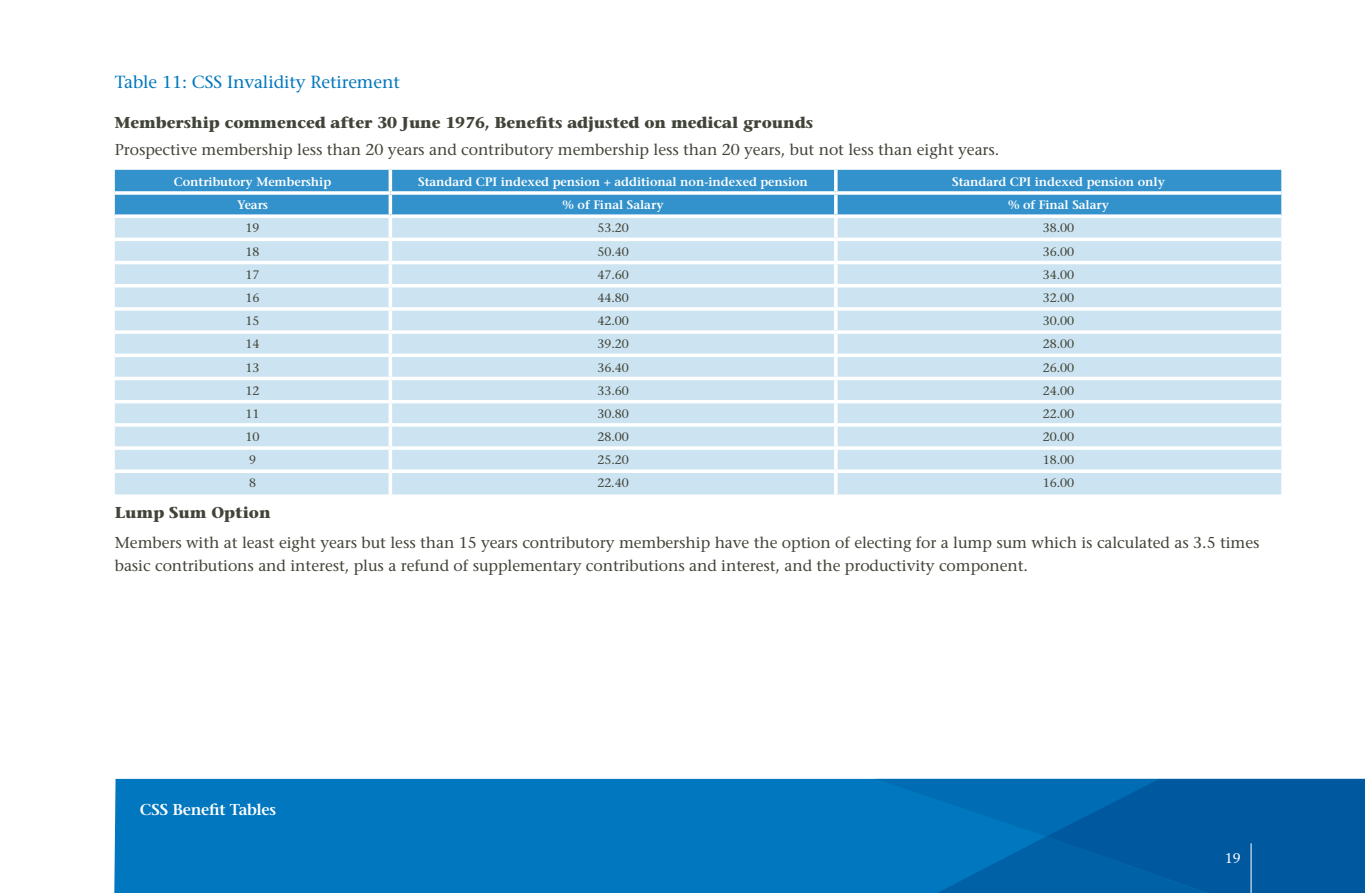
<style>
.page{position:relative;width:1365px;height:893px;background:#fff}
.page>*{position:absolute;margin:0;border:0;box-sizing:border-box;transform-origin:0 0}
.t1{font:17.5px "Stone Serif";letter-spacing:-.005em;color:#0077be}
.t2{font:15.75px/22.8px "Stone Serif";letter-spacing:-.005em;color:#414438}
.t3{font:700 15.75px "Stone Serif";letter-spacing:-.005em;color:#414438}
.t4{font:600 15.75px "Stone Serif";letter-spacing:-.015em;color:#fff}
.t5{font:14px "Stone Serif";color:#fff}
.t6{font:12.25px "Stone Serif";letter-spacing:-.005em;color:#414438}
.t7{font:600 12.25px "Stone Serif";letter-spacing:-.005em;color:#fff}
</style>
<div class="page">
<div style="left:114px;top:779px;width:761px;height:114px;background:#0077be"></div>
<svg style="left:875px;top:779px;width:489px;height:114px"></svg>
<hr style="left:1250px;top:843px;width:1px;height:50px;background:#fff">
<div style="left:115px;top:170px;width:1166px;height:44px;background:#3392cb"></div>
<div style="left:115px;top:218px;width:1166px;height:276px;background:#cce4f2"></div>
<svg style="left:388px;top:170px;width:4px;height:21px"></svg>
<hr style="left:834px;top:170px;width:3px;height:21px;background:#fff">
<svg style="left:115px;top:191px;width:275px;height:4px"></svg>
<svg style="left:390px;top:191px;width:445px;height:4px"></svg>
<svg style="left:388px;top:195px;width:4px;height:19px"></svg>
<svg style="left:835px;top:191px;width:446px;height:4px"></svg>
<hr style="left:834px;top:195px;width:3px;height:19px;background:#fff">
<svg style="left:115px;top:214px;width:275px;height:1px"></svg>
<svg style="left:390px;top:214px;width:445px;height:4px"></svg>
<svg style="left:388px;top:218px;width:4px;height:20px"></svg>
<svg style="left:835px;top:214px;width:446px;height:4px"></svg>
<hr style="left:834px;top:218px;width:3px;height:20px;background:#fff">
<hr style="left:115px;top:238px;width:275px;height:3px;background:#fff">
<hr style="left:390px;top:238px;width:445px;height:3px;background:#fff">
<svg style="left:388px;top:241px;width:4px;height:20px"></svg>
<hr style="left:835px;top:238px;width:446px;height:3px;background:#fff">
<hr style="left:834px;top:241px;width:3px;height:20px;background:#fff">
<hr style="left:115px;top:261px;width:275px;height:3px;background:#fff">
<hr style="left:390px;top:261px;width:445px;height:3px;background:#fff">
<svg style="left:388px;top:264px;width:4px;height:20px"></svg>
<hr style="left:835px;top:261px;width:446px;height:3px;background:#fff">
<hr style="left:834px;top:264px;width:3px;height:20px;background:#fff">
<hr style="left:115px;top:284px;width:275px;height:3px;background:#fff">
<hr style="left:390px;top:284px;width:445px;height:3px;background:#fff">
<svg style="left:388px;top:287px;width:4px;height:20px"></svg>
<hr style="left:835px;top:284px;width:446px;height:3px;background:#fff">
<hr style="left:834px;top:287px;width:3px;height:20px;background:#fff">
<svg style="left:115px;top:307px;width:275px;height:4px"></svg>
<hr style="left:390px;top:307px;width:445px;height:4px;background:#f6fafc">
<svg style="left:388px;top:311px;width:4px;height:19px"></svg>
<hr style="left:835px;top:307px;width:446px;height:4px;background:#f7fafc">
<hr style="left:834px;top:311px;width:3px;height:19px;background:#fff">
<svg style="left:115px;top:330px;width:275px;height:4px"></svg>
<hr style="left:390px;top:330px;width:445px;height:4px;background:#f8fbfd">
<svg style="left:388px;top:334px;width:4px;height:20px"></svg>
<hr style="left:835px;top:330px;width:446px;height:4px;background:#f8fbfd">
<hr style="left:834px;top:334px;width:3px;height:20px;background:#fff">
<hr style="left:115px;top:354px;width:275px;height:3px;background:#fff">
<hr style="left:390px;top:354px;width:445px;height:3px;background:#fff">
<svg style="left:388px;top:357px;width:4px;height:20px"></svg>
<hr style="left:835px;top:354px;width:446px;height:3px;background:#fff">
<hr style="left:834px;top:357px;width:3px;height:20px;background:#fff">
<hr style="left:115px;top:377px;width:275px;height:3px;background:#fff">
<hr style="left:390px;top:377px;width:445px;height:3px;background:#fff">
<svg style="left:388px;top:380px;width:4px;height:20px"></svg>
<hr style="left:835px;top:377px;width:446px;height:3px;background:#fff">
<hr style="left:834px;top:380px;width:3px;height:20px;background:#fff">
<hr style="left:115px;top:400px;width:275px;height:3px;background:#fff">
<hr style="left:390px;top:400px;width:445px;height:3px;background:#fff">
<svg style="left:388px;top:403px;width:4px;height:20px"></svg>
<hr style="left:835px;top:400px;width:446px;height:3px;background:#fff">
<hr style="left:834px;top:403px;width:3px;height:20px;background:#fff">
<svg style="left:115px;top:423px;width:275px;height:4px"></svg>
<svg style="left:390px;top:423px;width:445px;height:4px"></svg>
<svg style="left:388px;top:427px;width:4px;height:19px"></svg>
<svg style="left:835px;top:423px;width:446px;height:4px"></svg>
<hr style="left:834px;top:427px;width:3px;height:19px;background:#fff">
<hr style="left:115px;top:446px;width:275px;height:4px;background:#fff">
<hr style="left:390px;top:446px;width:445px;height:4px;background:#f5fafc">
<svg style="left:388px;top:450px;width:4px;height:19px"></svg>
<hr style="left:835px;top:446px;width:446px;height:4px;background:#f6fafc">
<hr style="left:834px;top:450px;width:3px;height:19px;background:#fff">
<svg style="left:115px;top:469px;width:275px;height:4px"></svg>
<svg style="left:390px;top:469px;width:445px;height:4px"></svg>
<svg style="left:388px;top:473px;width:4px;height:21px"></svg>
<svg style="left:835px;top:469px;width:446px;height:4px"></svg>
<hr style="left:834px;top:473px;width:3px;height:21px;background:#fff">
<p class="t1" style="left:115px;top:71px;width:286px">Table 11: CSS Invalidity Retirement</p>
<p class="t3" style="left:115px;top:112px;width:699px">Membership commenced after 30 June 1976, Benefits adjusted on medical grounds</p>
<p class="t2" style="left:115px;top:139px;width:886px">Prospective membership less than 20 years and contributory membership less than 20 years, but not less than eight years.</p>
<p class="t7" style="left:174px;top:174px;width:159px">Contributory Membership</p>
<p class="t7" style="left:418px;top:174px;width:391px">Standard CPI indexed pension + additional non-indexed pension</p>
<p class="t7" style="left:952px;top:174px;width:214px">Standard CPI indexed pension only</p>
<p class="t7" style="left:237px;top:198px;width:32px">Years</p>
<p class="t7" style="left:562px;top:198px;width:103px">% of Final Salary</p>
<p class="t7" style="left:1007px;top:198px;width:103px">% of Final Salary</p>
<p class="t6" style="left:245px;top:221px;width:16px">19</p>
<p class="t6" style="left:597px;top:221px;width:33px">53.20</p>
<p class="t6" style="left:1042px;top:221px;width:33px">38.00</p>
<p class="t6" style="left:245px;top:244px;width:16px">18</p>
<p class="t6" style="left:597px;top:244px;width:33px">50.40</p>
<p class="t6" style="left:1042px;top:244px;width:33px">36.00</p>
<p class="t6" style="left:245px;top:267px;width:16px">17</p>
<p class="t6" style="left:597px;top:267px;width:33px">47.60</p>
<p class="t6" style="left:1042px;top:267px;width:33px">34.00</p>
<p class="t6" style="left:245px;top:290px;width:16px">16</p>
<p class="t6" style="left:597px;top:290px;width:33px">44.80</p>
<p class="t6" style="left:1042px;top:290px;width:33px">32.00</p>
<p class="t6" style="left:245px;top:314px;width:16px">15</p>
<p class="t6" style="left:597px;top:314px;width:33px">42.00</p>
<p class="t6" style="left:1042px;top:314px;width:33px">30.00</p>
<p class="t6" style="left:245px;top:337px;width:16px">14</p>
<p class="t6" style="left:597px;top:337px;width:33px">39.20</p>
<p class="t6" style="left:1042px;top:337px;width:33px">28.00</p>
<p class="t6" style="left:245px;top:360px;width:16px">13</p>
<p class="t6" style="left:597px;top:360px;width:33px">36.40</p>
<p class="t6" style="left:1042px;top:360px;width:33px">26.00</p>
<p class="t6" style="left:245px;top:383px;width:16px">12</p>
<p class="t6" style="left:597px;top:383px;width:33px">33.60</p>
<p class="t6" style="left:1042px;top:383px;width:33px">24.00</p>
<p class="t6" style="left:245px;top:406px;width:16px">11</p>
<p class="t6" style="left:597px;top:406px;width:33px">30.80</p>
<p class="t6" style="left:1042px;top:406px;width:33px">22.00</p>
<p class="t6" style="left:245px;top:430px;width:16px">10</p>
<p class="t6" style="left:597px;top:430px;width:33px">28.00</p>
<p class="t6" style="left:1042px;top:430px;width:33px">20.00</p>
<p class="t6" style="left:249px;top:453px;width:9px">9</p>
<p class="t6" style="left:597px;top:453px;width:33px">25.20</p>
<p class="t6" style="left:1042px;top:453px;width:33px">18.00</p>
<p class="t6" style="left:249px;top:476px;width:9px">8</p>
<p class="t6" style="left:597px;top:476px;width:33px">22.40</p>
<p class="t6" style="left:1042px;top:476px;width:33px">16.00</p>
<p class="t3" style="left:115px;top:502px;width:157px">Lump Sum Option</p>
<p class="t2" style="left:115px;top:531px;width:1146px">Members with at least eight years but less than 15 years contributory membership have the option of electing for a lump sum which is calculated as 3.5 times basic contributions and interest, plus a refund of supplementary contributions and interest, and the productivity component.</p>
<p class="t4" style="left:140px;top:800px;width:138px">CSS Benefit Tables</p>
<p class="t5" style="left:1224px;top:850px;width:18px">19</p>
</div>
